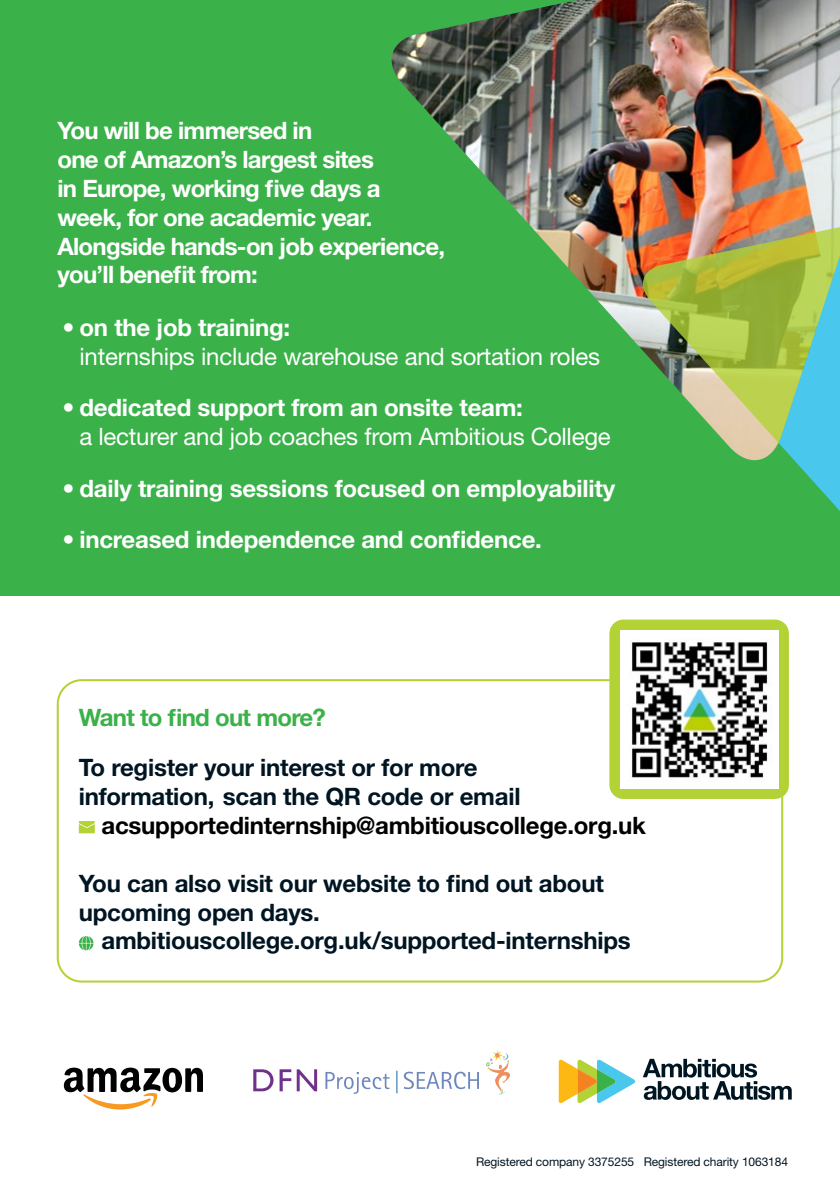
<style>
.page{position:relative;width:840px;height:1191px;background:#fff}
.page>*{position:absolute;margin:0;border:0;box-sizing:border-box;transform-origin:0 0}
.t1{font:700 24px/28.8px "Helvetica Neue LT Std";letter-spacing:-.02em;color:#fff}
.t2{font:700 24px/28.8px "Helvetica Neue LT Std";letter-spacing:-.01em;color:#001522}
.t3{font:24px "Helvetica Neue LT Std";letter-spacing:-.01em;color:#fff}
.t4{font:700 24px "Helvetica Neue LT Std";letter-spacing:-.01em;color:#000}
.t5{font:700 24px "Helvetica Neue LT Std";letter-spacing:-.03em;color:#3bb14a}
.t6{font:12px "Helvetica Neue LT Std";letter-spacing:-.01em;color:#001522}
</style>
<div class="page">
<svg style="left:64px;top:1067px;width:139px;height:42px"></svg>
<div style="left:0;top:0;width:839px;height:595px;background:#3bb14a"></div>
<svg style="left:325px;top:1072px;width:64px;height:22px"></svg>
<svg style="left:403px;top:1071px;width:75px;height:18px"></svg>
<svg style="left:396px;top:1070px;width:1px;height:23px"></svg>
<svg style="left:253px;top:1069px;width:20px;height:22px"></svg>
<svg style="left:279px;top:1069px;width:38px;height:22px"></svg>
<svg style="left:486px;top:1049px;width:24px;height:45px"></svg>
<svg style="left:558px;top:1059px;width:77px;height:44px"></svg>
<svg style="left:643px;top:1058px;width:148px;height:42px"></svg>
<div style="left:57px;top:679px;width:725px;height:303px;border:2px solid #b2d235;border-radius:24px"></div>
<svg style="left:79px;top:821px;width:16px;height:12px"></svg>
<svg style="left:79px;top:936px;width:14px;height:14px"></svg>
<svg style="left:796px;top:462px;width:43px;height:48px"></svg>
<img style="left:391px;top:0;width:448px;height:462px">
<img style="left:636px;top:225px;width:203px;height:218px">
<div style="left:609px;top:619px;width:179px;height:180px;background:#b2d235;border-radius:14px"></div>
<img style="left:620px;top:630px;width:157px;height:158px">
<p class="t1" style="left:57px;top:116px;width:389px">You will be immersed in<br>one of Amazon’s largest sites<br>in Europe, working five days a week, for one academic year.<br>Alongside hands-on job experience, you’ll benefit from:</p>
<p class="t1" style="left:62px;top:313px;width:229px">• on the job training:</p>
<p class="t3" style="left:79px;top:342px;width:522px">internships include warehouse and sortation roles</p>
<p class="t1" style="left:62px;top:393px;width:462px">• dedicated support from an onsite team:</p>
<p class="t3" style="left:79px;top:422px;width:532px">a lecturer and job coaches from Ambitious College</p>
<p class="t1" style="left:62px;top:473px;width:554px">• daily training sessions focused on employability</p>
<p class="t1" style="left:62px;top:525px;width:481px">• increased independence and confidence.</p>
<p class="t5" style="left:79px;top:702px;width:248px">Want to find out more?</p>
<p class="t2" style="left:79px;top:753px;width:443px">To register your interest or for more information, scan the QR code or email</p>
<p class="t4" style="left:101px;top:810px;width:546px">acsupportedinternship@ambitiouscollege.org.uk</p>
<p class="t2" style="left:79px;top:868px;width:526px">You can also visit our website to find out about upcoming open days.</p>
<p class="t2" style="left:101px;top:926px;width:530px">ambitiouscollege.org.uk/supported-internships</p>
<p class="t6" style="left:476px;top:1154px;width:313px">Registered company 3375255 Registered charity 1063184</p>
</div>
